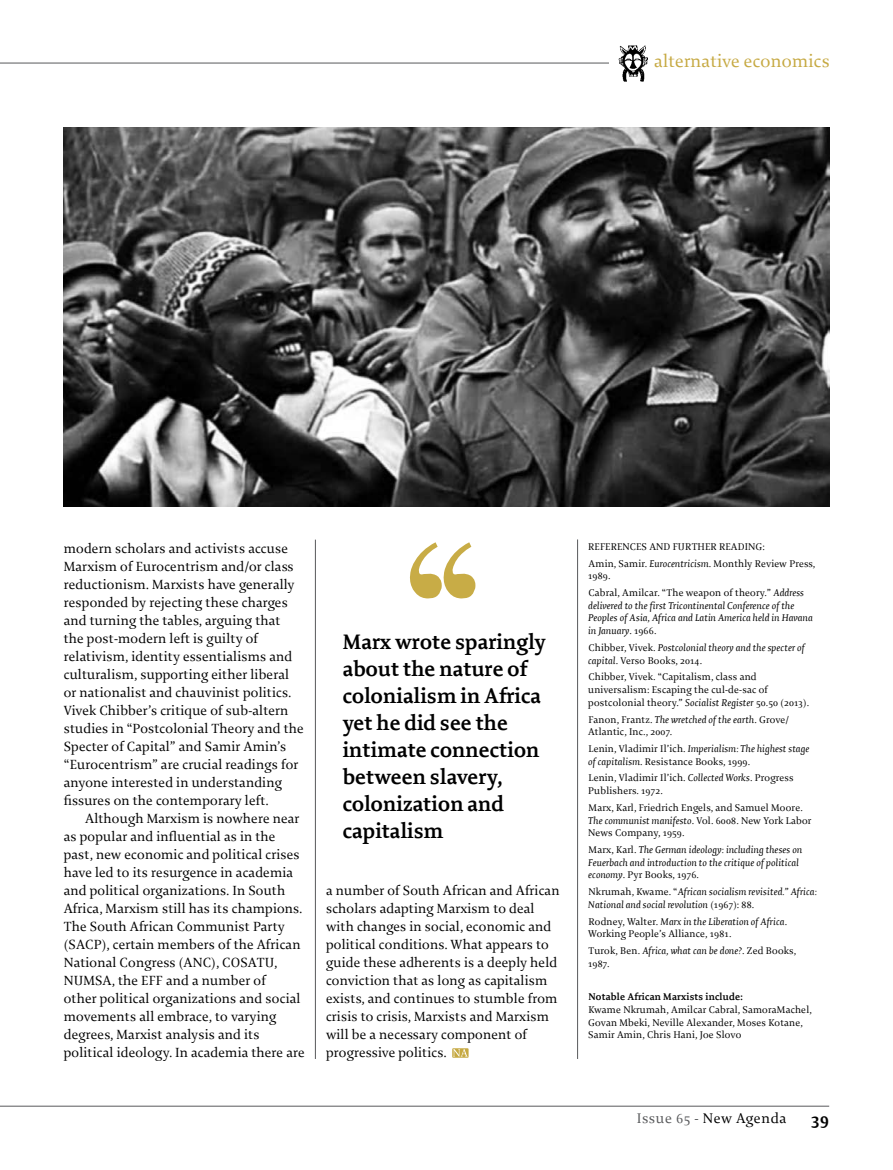
<style>
.page{position:relative;width:893px;height:1170px;background:#fff}
.page>*{position:absolute;margin:0;border:0;box-sizing:border-box;transform-origin:0 0}
.t1{font:700 22.5px/27px "Enigma";color:#000}
.t2{font:18.75px "Enigma";letter-spacing:.01em;color:#c6a942}
.t3{font:700 18.75px "Enigma";color:#000}
.t4{font:15px "Enigma";letter-spacing:.04em;color:#000}
.t5{font:14.25px/18px "Enigma";letter-spacing:.01em;color:#000}
.t6{font:10.5px/12.6px "Enigma";letter-spacing:.015em;color:#000}
.t7{font:italic 10.5px/12.6px "Enigma";letter-spacing:.015em;color:#000}
.t8{font:700 10.5px "Enigma";letter-spacing:.015em;color:#000}
.s1{font-style:italic}
.s2{font-style:normal}
.s3{color:#58595b}
</style>
<div class="page">
<hr style="left:0;top:1105px;width:829px;height:1px;background:#58595b">
<hr style="left:0;top:63px;width:829px;height:1px;background:#58595b">
<img style="left:64px;top:128px;width:765px;height:378px">
<img style="left:409px;top:542px;width:66px;height:56px">
<hr style="left:577px;top:539px;width:1px;height:519px;background:#58595b">
<hr style="left:315px;top:539px;width:1px;height:519px;background:#58595b">
<svg style="left:452px;top:1048px;width:17px;height:9px"></svg>
<svg style="left:453px;top:1048px;width:15px;height:8px"></svg>
<div style="left:609px;top:51px;width:245px;height:20px;background:#fff"></div>
<img style="left:619px;top:46px;width:28px;height:35px">
<h2 class="t2" style="left:654px;top:51px;width:177px">alternative economics</h2>
<p class="t5" style="left:64px;top:540px;width:241px">modern scholars and activists accuse Marxism of Eurocentrism and/or class reductionism. Marxists have generally responded by rejecting these charges and turning the tables, arguing that the post-modern left is guilty of relativism, identity essentialisms and culturalism, supporting either liberal or nationalist and chauvinist politics.<br>Vivek Chibber’s critique of sub-altern studies in “Postcolonial Theory and the Specter of Capital” and Samir Amin’s “Eurocentrism” are crucial readings for anyone interested in understanding fissures on the contemporary left.</p>
<p class="t5" style="left:64px;top:810px;width:242px;text-indent:21px">Although Marxism is nowhere near as popular and influential as in the past, new economic and political crises have led to its resurgence in academia and political organizations. In South Africa, Marxism still has its champions.<br>The South African Communist Party (SACP), certain members of the African National Congress (ANC), COSATU, NUMSA, the EFF and a number of<br>other political organizations and social movements all embrace, to varying degrees, Marxist analysis and its political ideology. In academia there are</p>
<h1 class="t1" style="left:343px;top:628px;width:204px">Marx wrote sparingly about the nature of colonialism in Africa yet he did see the intimate connection between slavery, colonization and capitalism</h1>
<p class="t5" style="left:326px;top:881px;width:235px">a number of South African and African scholars adapting Marxism to deal with changes in social, economic and political conditions. What appears to guide these adherents is a deeply held conviction that as long as capitalism exists, and continues to stumble from crisis to crisis, Marxists and Marxism will be a necessary component of progressive politics.</p>
<p class="t6" style="left:588px;top:540px;width:14px">References</p>
<p class="t6" style="left:649px;top:540px;width:8px">and</p>
<p class="t6" style="left:673px;top:540px;width:8px">further</p>
<p class="t6" style="left:719px;top:540px;width:8px">reading</p>
<p class="t6" style="left:589px;top:538px;width:228px;line-height:16.8px;text-indent:174px">:<br>Amin, Samir. <span class="s1">Eurocentricism</span>. Monthly Review Press,</p>
<p class="t6" style="left:588px;top:568px;width:217px;line-height:16.8px">1989.<br>Cabral, Amilcar. “The weapon of theory.” <span class="s1">Address</span></p>
<p class="t7" style="left:588px;top:599px;width:226px">delivered to the first Tricontinental Conference of the<br>Peoples of Asia, Africa and Latin America held in Havana in January<span class="s2">. 1966.</span></p>
<p class="t7" style="left:588px;top:641px;width:218px"><span class="s2">Chibber, Vivek.</span> Postcolonial theory and the specter of capital<span class="s2">. Verso Books, 2014.</span></p>
<p class="t6" style="left:588px;top:671px;width:222px">Chibber, Vivek. “Capitalism, class and universalism: Escaping the cul-de-sac of postcolonial theory.” <span class="s1">Socialist Register</span> 50.50 (2013).</p>
<p class="t6" style="left:588px;top:713px;width:202px">Fanon, Frantz. <span class="s1">The wretched of the earth</span>. Grove/<br>Atlantic, Inc., 2007.</p>
<p class="t6" style="left:588px;top:742px;width:223px">Lenin, Vladimir Il’ich. <span class="s1">Imperialism: The highest stage of capitalism</span>. Resistance Books, 1999.</p>
<p class="t6" style="left:588px;top:772px;width:207px">Lenin, Vladimir Il’ich. <span class="s1">Collected Works</span>. Progress<br>Publishers. 1972.</p>
<p class="t6" style="left:588px;top:801px;width:225px">Marx, Karl, Friedrich Engels, and Samuel Moore.<br><span class="s1">The communist manifesto</span>. Vol. 6008. New York Labor<br>News Company, 1959.</p>
<p class="t7" style="left:588px;top:843px;width:215px"><span class="s2">Marx, Karl.</span> The German ideology: including theses on<br>Feuerbach and introduction to the critique of political economy<span class="s2">. Pyr Books, 1976.</span></p>
<p class="t7" style="left:588px;top:885px;width:230px"><span class="s2">Nkrumah, Kwame. “</span>African socialism revisited.” Africa:<br>National and social revolution <span class="s2">(1967): 88.</span></p>
<p class="t6" style="left:588px;top:915px;width:200px">Rodney, Walter. <span class="s1">Marx in the Liberation of Africa</span>.<br>Working People’s Alliance, 1981.</p>
<p class="t6" style="left:588px;top:944px;width:209px">Turok, Ben. <span class="s1">Africa, what can be done?</span>. Zed Books,<br>1987.</p>
<p class="t8" style="left:589px;top:991px;width:156px">Notable African Marxists include:</p>
<p class="t6" style="left:588px;top:1003px;width:225px">Kwame Nkrumah, Amilcar Cabral, SamoraMachel,<br>Govan Mbeki, Neville Alexander, Moses Kotane,<br>Samir Amin, Chris Hani, Joe Slovo</p>
<p class="t4" style="left:637px;top:1109px;width:151px"><span class="s3">Issue 65 -</span> New Agenda</p>
<h2 class="t3" style="left:811px;top:1108px;width:19px">39</h2>
</div>
